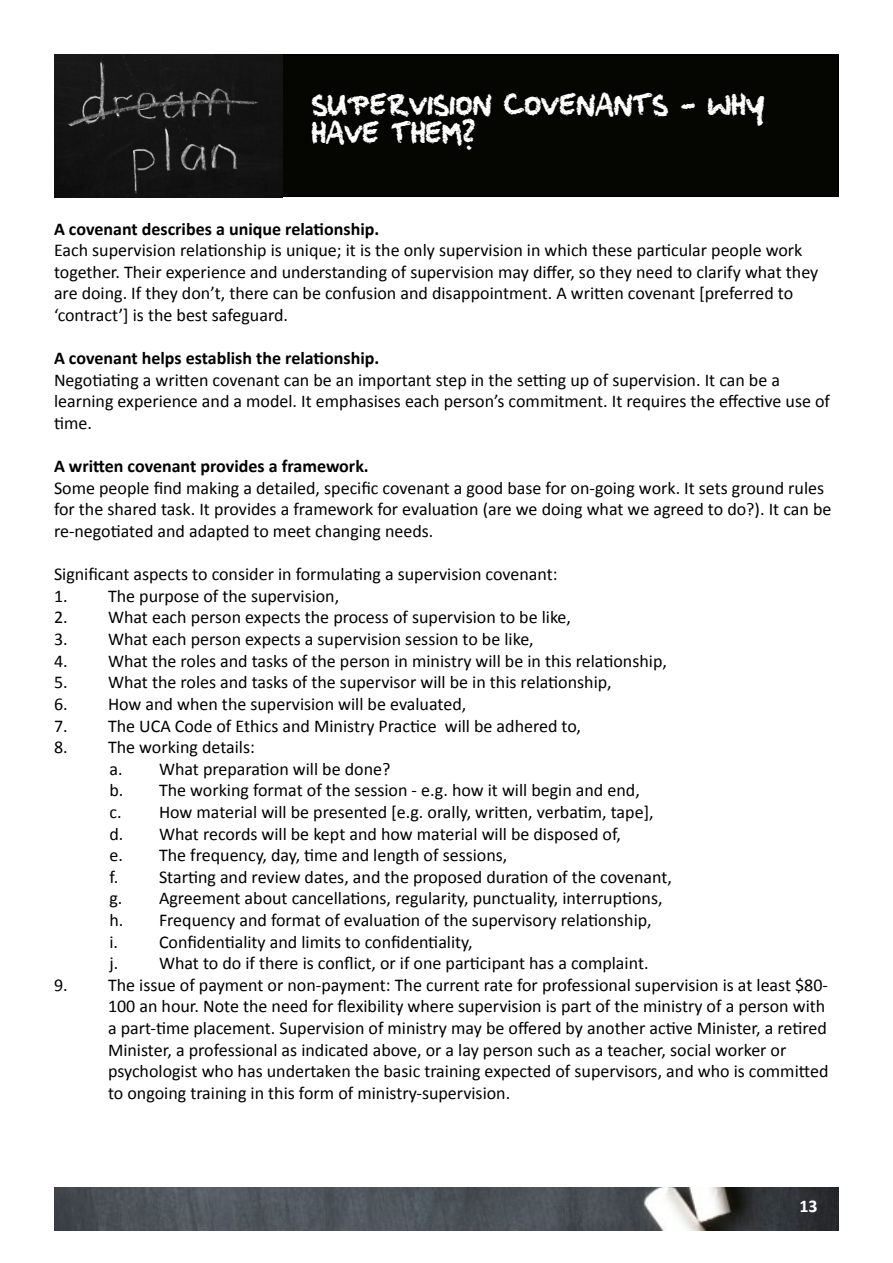
<style>
.page{position:relative;width:893px;height:1263px;background:#fff}
.page>*{position:absolute;margin:0;border:0;box-sizing:border-box;transform-origin:0 0}
.t1{font:24px/28.8px "squeakychalksound";color:#fff}
.t2{font:18px/21.6px "Calibri";color:#000}
.t3{font:700 18px "Calibri";color:#000}
.t4{font:700 18px "Calibri";color:#fff}
</style>
<div class="page">
<img style="left:54px;top:1188px;width:784px;height:42px">
<div style="left:66px;top:55px;width:772px;height:141px;background:#050601"></div>
<div style="left:65px;top:54px;width:774px;height:143px;border:2px solid #000"></div>
<img style="left:54px;top:54px;width:228px;height:143px">
<h1 class="t1" style="left:312px;top:92px;width:454px">SUPERVISION COVENANTS - WHY<br>HAVE THEM?</h1>
<p class="t3" style="left:54px;top:217px;width:327px">A covenant describes a unique relationship.</p>
<p class="t2" style="left:54px;top:239px;width:766px">Each supervision relationship is unique; it is the only supervision in which these particular people work together. Their experience and understanding of supervision may differ, so they need to clarify what they are doing. If they don’t, there can be confusion and disappointment. A written covenant [preferred to ‘contract’] is the best safeguard.</p>
<p class="t3" style="left:54px;top:347px;width:327px">A covenant helps establish the relationship.</p>
<p class="t2" style="left:54px;top:369px;width:777px">Negotiating a written covenant can be an important step in the setting up of supervision. It can be a learning experience and a model. It emphasises each person’s commitment. It requires the effective use of time.</p>
<p class="t3" style="left:54px;top:455px;width:316px">A written covenant provides a framework.</p>
<p class="t2" style="left:54px;top:477px;width:779px">Some people find making a detailed, specific covenant a good base for on-going work. It sets ground rules for the shared task. It provides a framework for evaluation (are we doing what we agreed to do?). It can be re-negotiated and adapted to meet changing needs.</p>
<p class="t2" style="left:54px;top:563px;width:505px">Significant aspects to consider in formulating a supervision covenant:</p>
<p class="t2" style="left:54px;top:585px;width:287px">1. The purpose of the supervision,</p>
<p class="t2" style="left:54px;top:607px;width:519px">2. What each person expects the process of supervision to be like,</p>
<p class="t2" style="left:54px;top:628px;width:481px">3. What each person expects a supervision session to be like,</p>
<p class="t2" style="left:54px;top:650px;width:614px">4. What the roles and tasks of the person in ministry will be in this relationship,</p>
<p class="t2" style="left:54px;top:671px;width:559px">5. What the roles and tasks of the supervisor will be in this relationship,</p>
<p class="t2" style="left:54px;top:693px;width:414px">6. How and when the supervision will be evaluated,</p>
<p class="t2" style="left:54px;top:715px;width:529px">7. The UCA Code of Ethics and Ministry Practice will be adhered to,</p>
<p class="t2" style="left:110px;top:736px;width:564px;text-indent:-55px">8. The working details:<br>a. What preparation will be done?<br>b. The working format of the session - e.g. how it will begin and end,<br>c. How material will be presented [e.g. orally, written, verbatim, tape], d. What records will be kept and how material will be disposed of,<br>e. The frequency, day, time and length of sessions,<br>f. Starting and review dates, and the proposed duration of the covenant, g. Agreement about cancellations, regularity, punctuality, interruptions, h. Frequency and format of evaluation of the supervisory relationship,<br>i. Confidentiality and limits to confidentiality,<br>j. What to do if there is conflict, or if one participant has a complaint.</p>
<p class="t2" style="left:108px;top:974px;width:722px;text-indent:-54px">9. The issue of payment or non-payment: The current rate for professional supervision is at least $80- 100 an hour. Note the need for flexibility where supervision is part of the ministry of a person with a part-time placement. Supervision of ministry may be offered by another active Minister, a retired Minister, a professional as indicated above, or a lay person such as a teacher, social worker or psychologist who has undertaken the basic training expected of supervisors, and who is committed to ongoing training in this form of ministry-supervision.</p>
<p class="t4" style="left:799px;top:1194px;width:20px">13</p>
</div>
